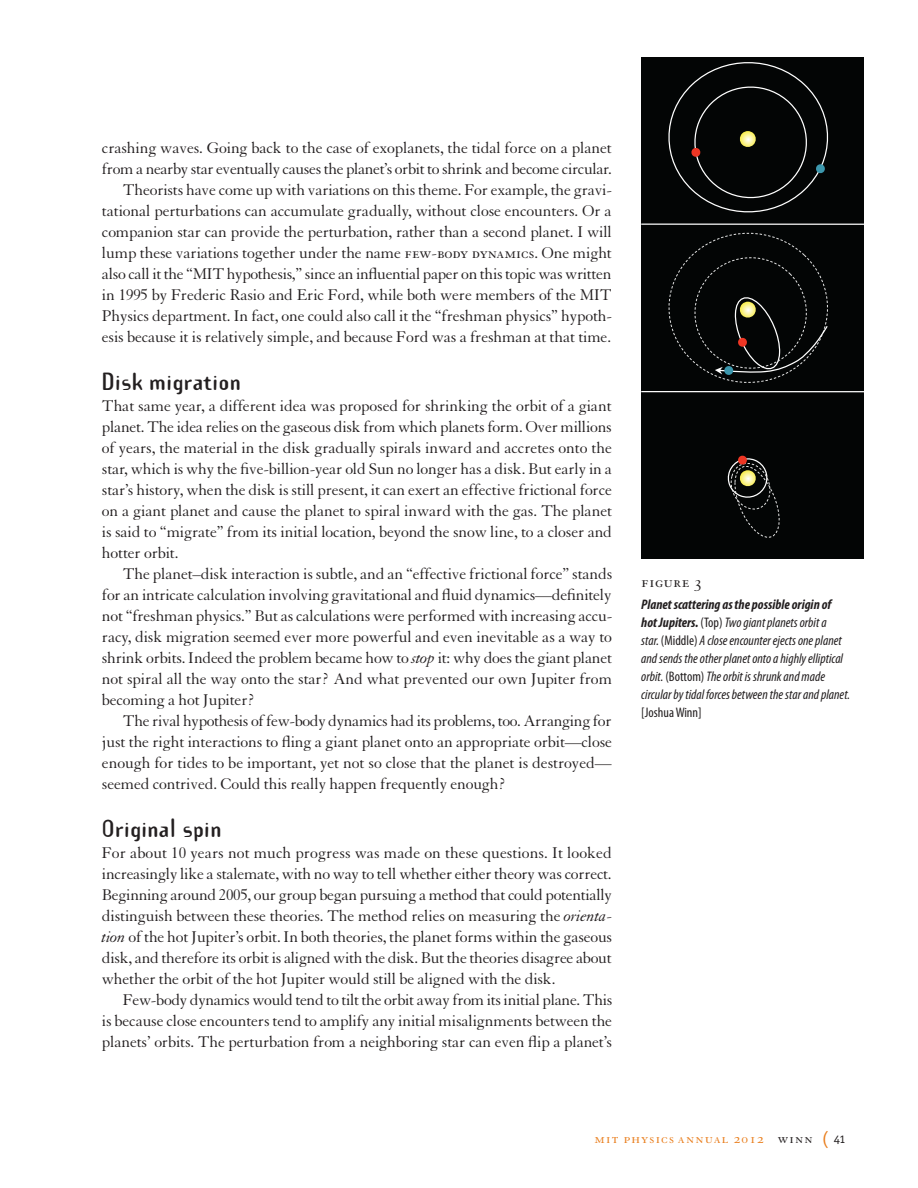
<style>
.page{position:relative;width:918px;height:1188px;background:#fff}
.page>*{position:absolute;margin:0;border:0;box-sizing:border-box;transform-origin:0 0}
.t1{font:700 21.75px "Template Gothic";letter-spacing:.015em;color:#231f20}
.t2{font:17.25px "Granjon SC";letter-spacing:.03em;color:#231f20}
.t3{font:16.8px/21px "Granjon";letter-spacing:-.01em;color:#231f20;text-align:justify}
.t4{font:15px "Granjon SC";letter-spacing:.075em;color:#e97e1d}
.t5{font:italic condensed 13.8px/18px "Myriad Pro";color:#231f20}
.t6{font:condensed 13.8px "Myriad Pro";color:#231f20}
.s1{font-family:"Granjon SC"}
.s2{font-style:italic}
.s3{font-weight:700}
.s4{font-style:normal}
.s5{color:#231f20}
.s6{font-family:"Officina San ITC Book SC";font-size:18px}
.s7{font-family:"Officina San ITC Book SC";font-size:12.75px;color:#231f20}
</style>
<div class="page">
<div style="left:641px;top:57px;width:223px;height:501px;background:#030505"></div>
<hr style="left:641px;top:224px;width:223px;height:1px;background:#fff">
<hr style="left:641px;top:391px;width:223px;height:1px;background:#fff">
<svg style="left:660px;top:62px;width:175px;height:321px"></svg>
<svg style="left:727px;top:455px;width:53px;height:83px"></svg>
<p class="t3" style="left:102px;top:138px;width:512px;text-align:right">crashing waves. Going back to the case of exoplanets, the tidal force on a planet from a nearby star eventually causes the planet’s orbit to shrink and become circular.<br>Theorists have come up with variations on this theme. For example, the gravi&shy;tational perturbations can accumulate gradually, without close encounters. Or a companion star can provide the perturbation, rather than a second planet. I will lump these variations together under the name <span class="s1">few-body dynamics</span>. One might also call it the “MIT hypothesis,” since an influential paper on this topic was written in 1995 by Frederic Rasio and Eric Ford, while both were members of the MIT Physics department. In fact, one could also call it the “freshman physics” hypoth&shy;esis because it is relatively simple, and because Ford was a freshman at that time.</p>
<p class="t1" style="left:102px;top:366px;width:140px">Disk migration</p>
<p class="t3" style="left:102px;top:396px;width:512px">That same year, a different idea was proposed for shrinking the orbit of a giant planet. The idea relies on the gaseous disk from which planets form. Over millions of years, the material in the disk gradually spirals inward and accretes onto the star, which is why the five-billion-year old Sun no longer has a disk. But early in a star’s history, when the disk is still present, it can exert an effective frictional force on a giant planet and cause the planet to spiral inward with the gas. The planet is said to “migrate” from its initial location, beyond the snow line, to a closer and hotter orbit.</p>
<p class="t3" style="left:102px;top:564px;width:512px;text-indent:21px">The planet–disk interaction is subtle, and an “effective frictional force” stands for an intricate calculation involving gravitational and fluid dynamics—definitely not “freshman physics.” But as calculations were performed with increasing accu&shy;racy, disk migration seemed ever more powerful and even inevitable as a way to shrink orbits. Indeed the problem became how to <span class="s2">stop</span> it: why does the giant planet not spiral all the way onto the star? And what prevented our own Jupiter from becoming a hot Jupiter?</p>
<p class="t3" style="left:102px;top:710px;width:512px;text-indent:21px">The rival hypothesis of few-body dynamics had its problems, too. Arranging for just the right interactions to fling a giant planet onto an appropriate orbit—close enough for tides to be important, yet not so close that the planet is destroyed— seemed contrived. Could this really happen frequently enough?</p>
<p class="t1" style="left:102px;top:813px;width:121px">Original spin</p>
<p class="t3" style="left:102px;top:843px;width:512px">For about 10 years not much progress was made on these questions. It looked increasingly like a stalemate, with no way to tell whether either theory was correct.<br>Beginning around 2005, our group began pursuing a method that could potentially distinguish between these theories. The method relies on measuring the <span class="s2">orienta&shy;tion</span> of the hot Jupiter’s orbit. In both theories, the planet forms within the gaseous disk, and therefore its orbit is aligned with the disk. But the theories disagree about whether the orbit of the hot Jupiter would still be aligned with the disk.</p>
<p class="t3" style="left:102px;top:989px;width:512px;text-indent:21px">Few-body dynamics would tend to tilt the orbit away from its initial plane. This is because close encounters tend to amplify any initial misalignments between the planets’ orbits. The perturbation from a neighboring star can even flip a planet’s</p>
<p class="t2" style="left:641px;top:572px;width:62px">figure 3</p>
<p class="t5" style="left:641px;top:596px;width:210px"><span class="s3">Planet scattering as the possible origin of hotJupiters.</span> <span class="s4">(Top)</span> Two giant planets orbit a<br>star. <span class="s4">(Middle)</span> A close encounter ejects one planet and sends the other planet onto a highly elliptical orbit. <span class="s4">(Bottom)</span> The orbit is shrunk and made circular by tidal forces between the star and planet.</p>
<p class="t6" style="left:641px;top:705px;width:62px">[JoshuaWinn]</p>
<p class="t4" style="left:595px;top:1130px;width:253px">mit physics annual 2012 <span class="s5">winn</span> <span class="s6">(</span> <span class="s7">41</span></p>
</div>
